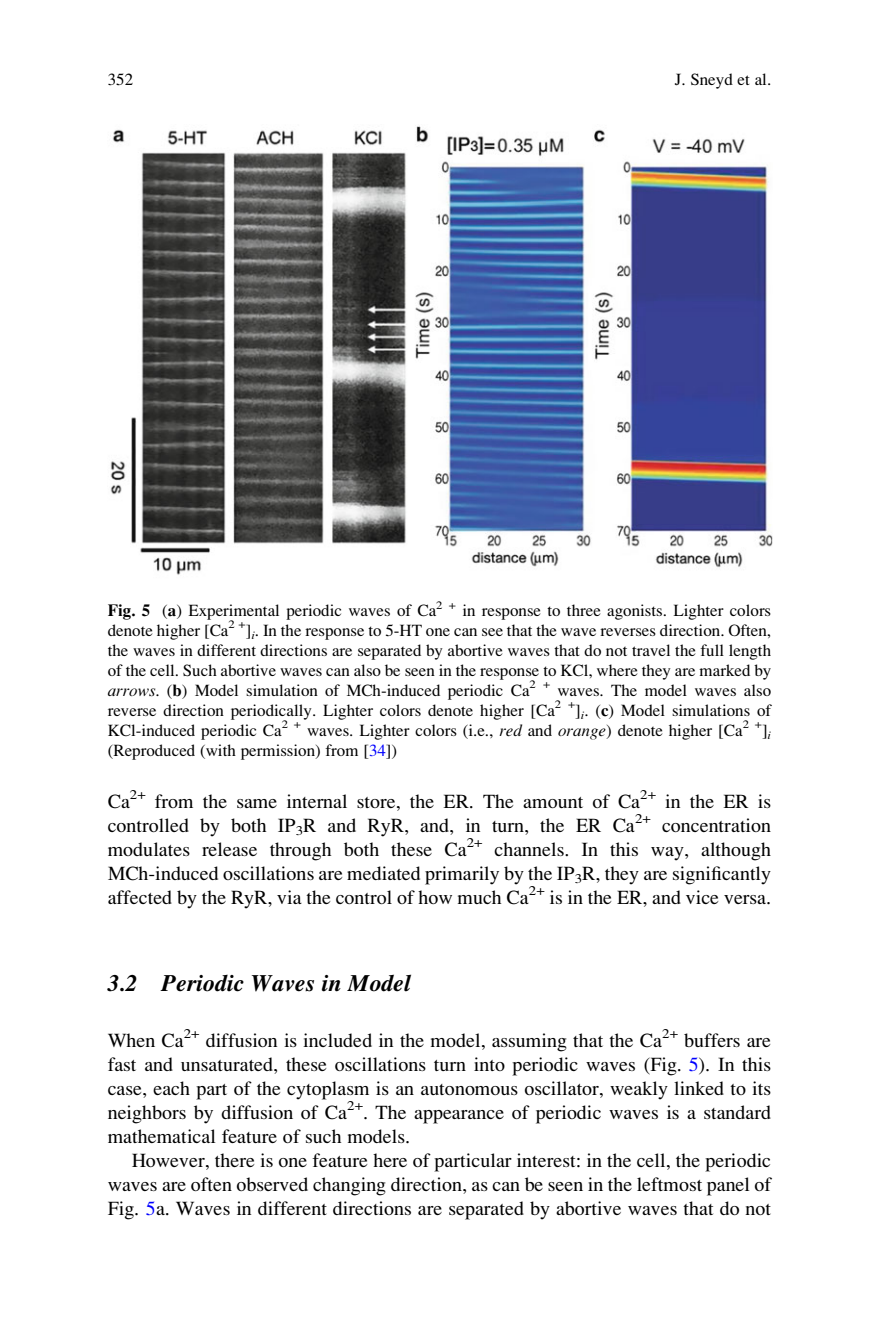
<style>
.page{position:relative;width:879px;height:1333px;background:#fff}
.page>*{position:absolute;margin:0;border:0;box-sizing:border-box;transform-origin:0 0}
.t1{font:24px "Adv P6965";color:#000}
.t2{font:20px/24px "Adv P6975";color:#000;text-align:justify}
.t3{font:17px/20px "Adv P6975";color:#000;text-align:justify}
.s1{font-family:"Adv P6960"}
.s2{font-family:"Adv P696 A"}
.s3{color:#00f}
</style>
<div class="page">
<img style="left:110px;top:126px;width:662px;height:449px">
<p class="t3" style="left:108px;top:71px;width:27px">352</p>
<p class="t3" style="left:675px;top:71px;width:98px">J. Sneyd et al.</p>
<p class="t3" style="left:108px;top:602px;width:665px"><span class="s1">Fig. 5</span> (<span class="s1">a</span>) Experimental periodic waves of Ca<sup>2</sup> <sup>+</sup> in response to three agonists. Lighter colors denote higher [Ca<sup>2</sup> <sup>+</sup>]<sub>i</sub>. In the response to 5-HT one can see that the wave reverses direction. Often, the waves in different directions are separated by abortive waves that do not travel the full length of the cell. Such abortive waves can also be seen in the response to KCl, where they are marked by <span class="s2">arrows</span>. (<span class="s1">b</span>) Model simulation of MCh-induced periodic Ca<sup>2</sup> <sup>+</sup> waves. The model waves also reverse direction periodically. Lighter colors denote higher [Ca<sup>2</sup> <sup>+</sup>]<sub>i</sub>. (<span class="s1">c</span>) Model simulations of KCl-induced periodic Ca<sup>2</sup> <sup>+</sup> waves. Lighter colors (i.e., <span class="s2">red</span> and <span class="s2">orange</span>) denote higher [Ca<sup>2</sup> <sup>+</sup>]<sub>i </sub>(Reproduced (with permission) from [<span class="s3">34</span>])</p>
<p class="t2" style="left:108px;top:791px;width:665px">Ca<sup>2+</sup> from the same internal store, the ER. The amount of Ca<sup>2+</sup> in the ER is controlled by both IP<sub>3</sub>R and RyR, and, in turn, the ER Ca<sup>2+</sup> concentration modulates release through both these Ca<sup>2+</sup> channels. In this way, although MCh-induced oscillations are mediated primarily by the IP<sub>3</sub>R, they are significantly affected by the RyR, via the control of how much Ca<sup>2+</sup> is in the ER, and vice versa.</p>
<p class="t1" style="left:108px;top:974px;width:304px">3.2 Periodic Waves in Model</p>
<p class="t2" style="left:108px;top:1030px;width:665px">When Ca<sup>2+</sup> diffusion is included in the model, assuming that the Ca<sup>2+</sup> buffers are fast and unsaturated, these oscillations turn into periodic waves (Fig. <span class="s3">5</span>). In this case, each part of the cytoplasm is an autonomous oscillator, weakly linked to its neighbors by diffusion of Ca<sup>2+</sup>. The appearance of periodic waves is a standard mathematical feature of such models.</p>
<p class="t2" style="left:108px;top:1150px;width:665px;text-indent:24px">However, there is one feature here of particular interest: in the cell, the periodic waves are often observed changing direction, as can be seen in the leftmost panel of Fig. <span class="s3">5</span>a. Waves in different directions are separated by abortive waves that do not</p>
</div>
